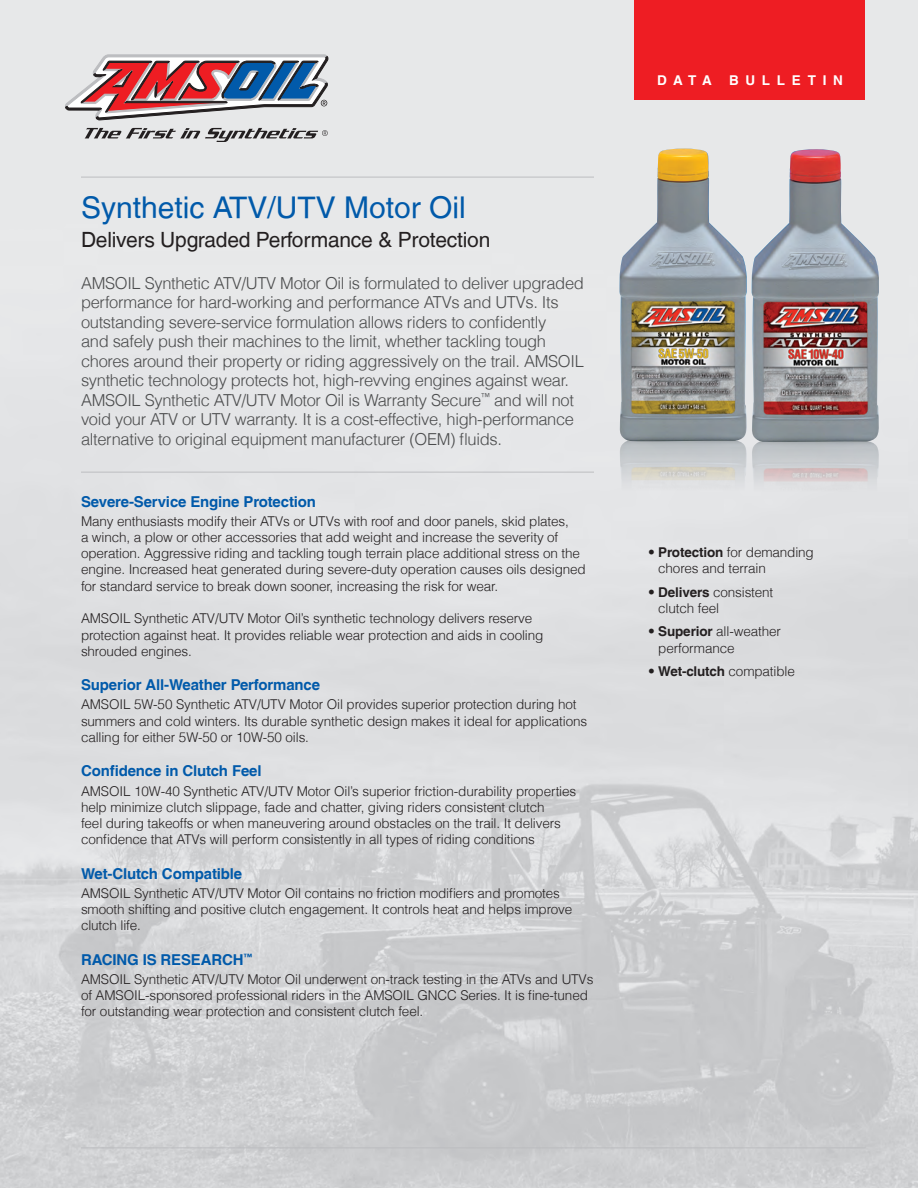
<style>
.page{position:relative;width:918px;height:1188px;background:#fff}
.page>*{position:absolute;margin:0;border:0;box-sizing:border-box;transform-origin:0 0}
.t1{font:30px "Helvetica LT";color:#015aaa}
.t2{font:21px "Helvetica LT";letter-spacing:-.01em;color:#231f20}
.t3{font:300 16.5px/19.5px "Helvetica LT";letter-spacing:-.02em;color:#4b4c4d}
.t4{font:700 15px "Helvetica LT";letter-spacing:-.01em;color:#015aaa}
.t5{font:300 13.5px/16.2px "Helvetica LT";letter-spacing:-.01em;color:#231f20}
.t6{font:700 13.5px "Helvetica LT";letter-spacing:.5em;color:#fff}
.s1{font-weight:700}
</style>
<div class="page">
<img style="left:0;top:0;width:918px;height:1188px">
<hr style="left:81px;top:472px;width:513px;height:1px;background:#bcbdc0">
<hr style="left:81px;top:1148px;width:785px;height:1px;background:#bcbdc0">
<hr style="left:81px;top:177px;width:513px;height:1px;background:#bcbdc0">
<div style="left:634px;top:0;width:232px;height:100px;background:#ee1d23"></div>
<svg style="left:65px;top:55px;width:263px;height:87px;background:#b29ba4"></svg>
<img style="left:752px;top:149px;width:127px;height:585px">
<img style="left:619px;top:148px;width:128px;height:585px">
<h1 class="t1" style="left:81px;top:190px;width:386px">Synthetic ATV/UTV Motor Oil</h1>
<h2 class="t2" style="left:81px;top:227px;width:411px">Delivers Upgraded Performance &amp; Protection</h2>
<p class="t3" style="left:81px;top:273px;width:504px">AMSOIL Synthetic ATV/UTV Motor Oil is formulated to deliver upgraded performance for hard-working and performance ATVs and UTVs. Its outstanding severe-service formulation allows riders to confidently<br>and safely push their machines to the limit, whether tackling tough chores around their property or riding aggressively on the trail. AMSOIL synthetic technology protects hot, high-revving engines against wear.<br>AMSOIL Synthetic ATV/UTV Motor Oil is Warranty Secure<sup>™</sup> and will not void your ATV or UTV warranty. It is a cost-effective, high-performance alternative to original equipment manufacturer (OEM) fluids.</p>
<p class="t4" style="left:81px;top:492px;width:237px">Severe-Service Engine Protection</p>
<p class="t5" style="left:81px;top:513px;width:506px">Many enthusiasts modify their ATVs or UTVs with roof and door panels, skid plates,<br>a winch, a plow or other accessories that add weight and increase the severity of operation. Aggressive riding and tackling tough terrain place additional stress on the engine. Increased heat generated during severe-duty operation causes oils designed for standard service to break down sooner, increasing the risk for wear.</p>
<p class="t5" style="left:81px;top:610px;width:464px">AMSOIL Synthetic ATV/UTV Motor Oil’s synthetic technology delivers reserve protection against heat. It provides reliable wear protection and aids in cooling shrouded engines.</p>
<p class="t4" style="left:81px;top:676px;width:241px">Superior All-Weather Performance</p>
<p class="t5" style="left:81px;top:696px;width:508px">AMSOIL 5W-50 Synthetic ATV/UTV Motor Oil provides superior protection during hot summers and cold winters. Its durable synthetic design makes it ideal for applications calling for either 5W-50 or 10W-50 oils.</p>
<p class="t4" style="left:81px;top:762px;width:182px">Confidence in Clutch Feel</p>
<p class="t5" style="left:81px;top:783px;width:497px">AMSOIL 10W-40 Synthetic ATV/UTV Motor Oil’s superior friction-durability properties help minimize clutch slippage, fade and chatter, giving riders consistent clutch<br>feel during takeoffs or when maneuvering around obstacles on the trail. It delivers confidence that ATVs will perform consistently in all types of riding conditions</p>
<p class="t4" style="left:81px;top:864px;width:163px">Wet-Clutch Compatible</p>
<p class="t5" style="left:81px;top:885px;width:493px">AMSOIL Synthetic ATV/UTV Motor Oil contains no friction modifiers and promotes smooth shifting and positive clutch engagement. It controls heat and helps improve clutch life.</p>
<p class="t4" style="left:81px;top:950px;width:173px">RACING IS RESEARCH<sup>™</sup></p>
<p class="t5" style="left:81px;top:971px;width:514px">AMSOIL Synthetic ATV/UTV Motor Oil underwent on-track testing in the ATVs and UTVs of AMSOIL-sponsored professional riders in the AMSOIL GNCC Series. It is fine-tuned for outstanding wear protection and consistent clutch feel.</p>
<p class="t6" style="left:657px;top:72px;width:56px">DATA</p>
<p class="t6" style="left:729px;top:72px;width:115px">BULLETIN</p>
<p class="t5" style="left:658px;top:544px;width:157px;text-indent:-10px">• <span class="s1">Protection</span> for demanding chores and terrain</p>
<p class="t5" style="left:658px;top:584px;width:117px;text-indent:-10px">• <span class="s1">Delivers</span> consistent clutch feel</p>
<p class="t5" style="left:658px;top:623px;width:124px;text-indent:-10px">• <span class="s1">Superior</span> all-weather performance</p>
<p class="t5" style="left:648px;top:663px;width:148px">• <span class="s1">Wet-clutch</span> compatible</p>
</div>
